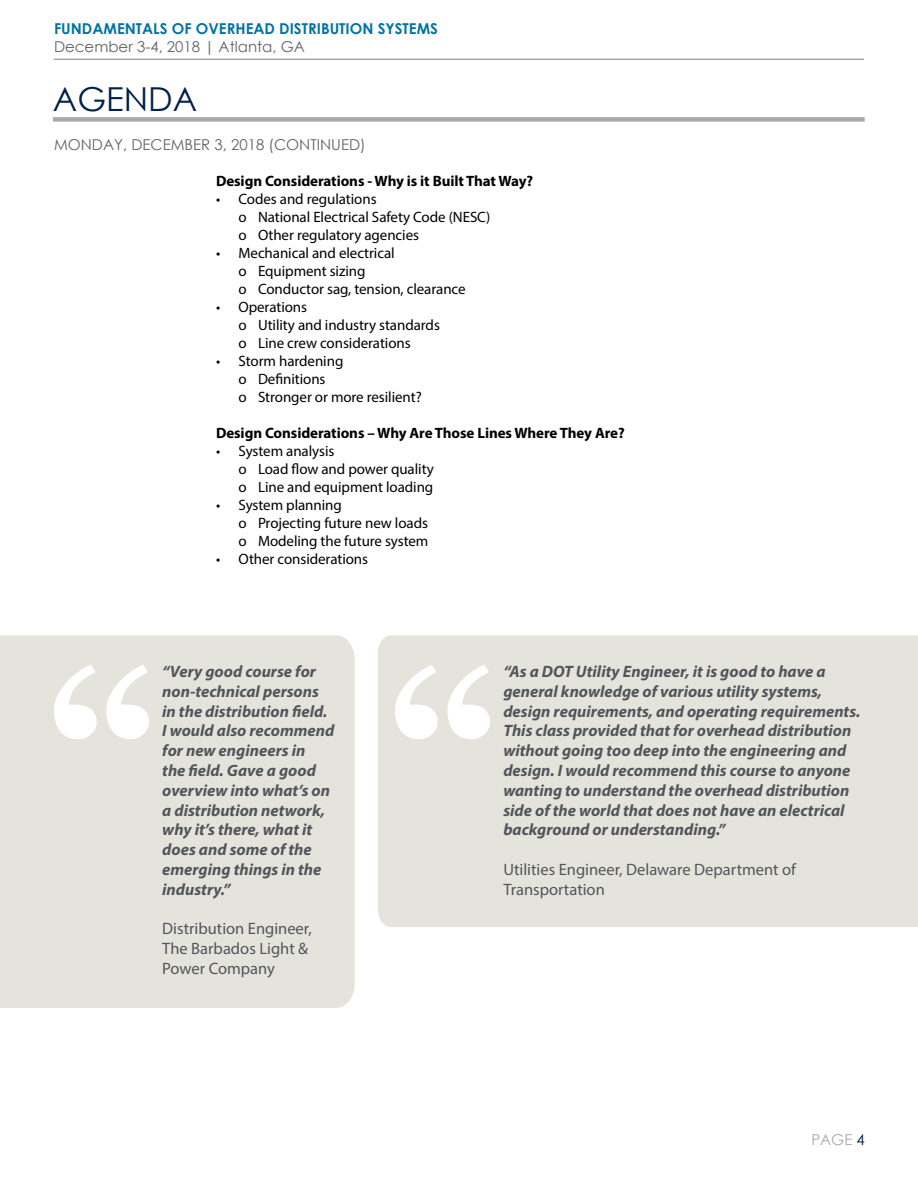
<style>
.page{position:relative;width:918px;height:1188px;background:#fff}
.page>*{position:absolute;margin:0;border:0;box-sizing:border-box;transform-origin:0 0}
.t1{font:33px "Century Gothic";color:#00214a}
.t2{font:italic 700 16.5px/19.8px "Myriad Pro";color:#52555b}
.t3{font:16.5px/19.8px "Myriad Pro";color:#52555b}
.t4{font:15px/18px "Myriad Pro";letter-spacing:-.005em;color:#000}
.t5{font:700 15px "Myriad Pro";letter-spacing:-.005em;color:#000}
.t6{font:15px "Century Gothic";color:#636365}
.t7{font:700 15px "Century Gothic";color:#0074a2}
.t8{font:15px "Century Gothic";color:#a7a9ac}
.s1{color:#00214a}
</style>
<div class="page">
<hr style="left:54px;top:59px;width:810px;height:1px;background:#00214a">
<div style="left:53px;top:117px;width:812px;height:5px;background:#a7a9ac"></div>
<div style="left:378px;top:635px;width:540px;height:292px;background:#e5e4dc"></div>
<svg style="left:395px;top:665px;width:95px;height:74px"></svg>
<div style="left:0;top:635px;width:355px;height:373px;background:#e5e4dc"></div>
<svg style="left:54px;top:665px;width:95px;height:74px"></svg>
<p class="t7" style="left:54px;top:17px;width:386px">FUNDAMENTALS OF OVERHEAD DISTRIBUTION SYSTEMS</p>
<p class="t6" style="left:54px;top:36px;width:253px">December 3-4, 2018 | Atlanta, GA</p>
<h1 class="t1" style="left:53px;top:76px;width:146px">AGENDA</h1>
<p class="t6" style="left:54px;top:134px;width:313px">MONDAY, DECEMBER 3, 2018 (CONTINUED)</p>
<p class="t5" style="left:216px;top:171px;width:319px">Design Considerations - Why is it Built That Way?</p>
<p class="t4" style="left:238px;top:189px;width:253px;text-indent:-22px">• Codes and regulations<br>o National Electrical Safety Code (NESC) o Other regulatory agencies</p>
<p class="t4" style="left:238px;top:243px;width:229px;text-indent:-22px">• Mechanical and electrical<br>o Equipment sizing<br>o Conductor sag, tension, clearance</p>
<p class="t4" style="left:238px;top:297px;width:203px;text-indent:-22px">• Operations<br>o Utility and industry standards o Line crew considerations</p>
<p class="t4" style="left:238px;top:351px;width:185px;text-indent:-22px">• Storm hardening<br>o Definitions<br>o Stronger or more resilient?</p>
<p class="t5" style="left:216px;top:423px;width:410px">Design Considerations – Why Are Those Lines Where They Are?</p>
<p class="t4" style="left:238px;top:441px;width:197px;text-indent:-22px">• System analysis<br>o Load flow and power quality o Line and equipment loading</p>
<p class="t4" style="left:238px;top:495px;width:191px;text-indent:-22px">• System planning<br>o Projecting future new loads o Modeling the future system</p>
<p class="t4" style="left:216px;top:549px;width:154px">• Other considerations</p>
<p class="t2" style="left:162px;top:661px;width:174px">“Very good course for non-technical persons in the distribution field.<br>I would also recommend for new engineers in<br>the field. Gave a good overview into what’s on a distribution network, why it’s there, what it does and some of the emerging things in the industry.”</p>
<p class="t3" style="left:162px;top:919px;width:151px">Distribution Engineer,<br>The Barbados Light &amp;<br>Power Company</p>
<p class="t2" style="left:503px;top:661px;width:359px">“As a DOT Utility Engineer, it is good to have a general knowledge of various utility systems, design requirements, and operating requirements.<br>This class provided that for overhead distribution without going too deep into the engineering and design. I would recommend this course to anyone wanting to understand the overhead distribution side of the world that does not have an electrical background or understanding.”</p>
<p class="t3" style="left:503px;top:859px;width:294px">Utilities Engineer, Delaware Department of<br>Transportation</p>
<p class="t8" style="left:811px;top:1129px;width:55px">PAGE <span class="s1">4</span></p>
</div>
